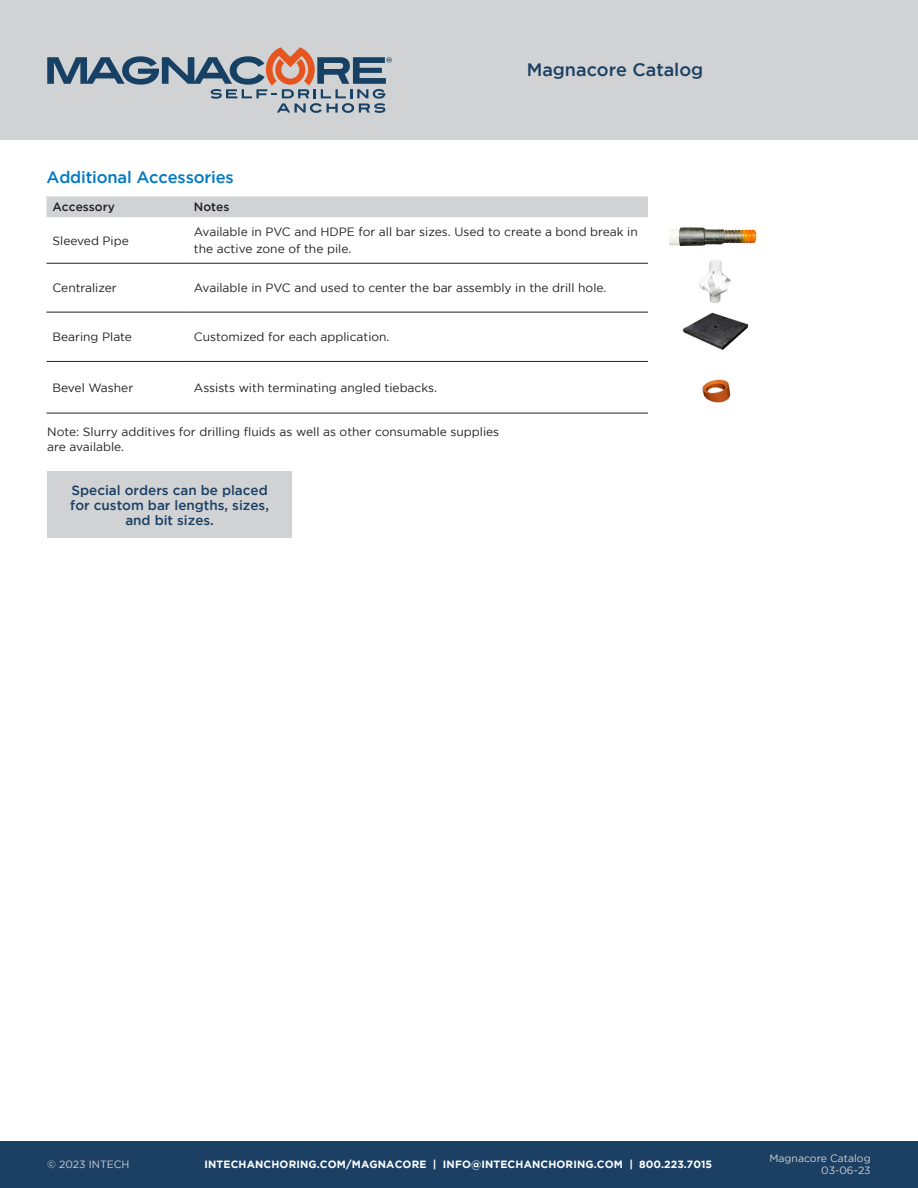
<style>
.page{position:relative;width:918px;height:1188px;background:#fff}
.page>*{position:absolute;margin:0;border:0;box-sizing:border-box;transform-origin:0 0}
.bullets{font:500 18px "Gotham";color:#1b4064}
.bullets-2{font:500 16.5px "Gotham";letter-spacing:-.01em;color:#0079c2}
.t1{font:500 13.5px/15px "Gotham";color:#1b4064;text-align:center}
.t2{font:12px/16.5px "Gotham";color:#231f20}
.t3{font:500 12px "Gotham";color:#231f20}
.t4{font:700 10.5px "Gotham";letter-spacing:.015em;color:#fff}
.t5{font:10.5px/12.6px "Gotham";color:#d1d2d4;text-align:right}
</style>
<div class="page">
<div style="left:0;top:1141px;width:918px;height:47px;background:#1b4064"></div>
<div style="left:0;top:0;width:918px;height:139px;background:#d1d2d4"></div>
<div style="left:46px;top:196px;width:602px;height:21px;background:#d1d2d4"></div>
<hr style="left:46px;top:263px;width:142px;height:1px;background:#231f20">
<hr style="left:188px;top:263px;width:460px;height:1px;background:#231f20">
<hr style="left:46px;top:312px;width:142px;height:1px;background:#231f20">
<hr style="left:188px;top:312px;width:460px;height:1px;background:#231f20">
<hr style="left:46px;top:361px;width:142px;height:1px;background:#231f20">
<hr style="left:188px;top:361px;width:460px;height:1px;background:#231f20">
<hr style="left:46px;top:413px;width:142px;height:1px;background:#231f20">
<hr style="left:188px;top:413px;width:460px;height:1px;background:#231f20">
<svg style="left:47px;top:47px;width:345px;height:66px"></svg>
<div style="left:47px;top:472px;width:245px;height:66px;background:#d1d2d4"></div>
<img style="left:670px;top:227px;width:87px;height:19px">
<img style="left:698px;top:260px;width:33px;height:43px">
<img style="left:682px;top:312px;width:67px;height:38px">
<img style="left:702px;top:379px;width:29px;height:24px">
<p class="bullets-2" style="left:46px;top:168px;width:189px">Additional Accessories</p>
<p class="bullets" style="left:527px;top:60px;width:178px">Magnacore Catalog</p>
<p class="t3" style="left:52px;top:200px;width:64px">Accessory</p>
<p class="t3" style="left:194px;top:200px;width:37px">Notes</p>
<p class="t2" style="left:52px;top:232px;width:78px">Sleeved Pipe</p>
<p class="t2" style="left:194px;top:224px;width:445px">Available in PVC and HDPE for all bar sizes. Used to create a bond break in the active zone of the pile.</p>
<p class="t2" style="left:52px;top:279px;width:66px">Centralizer</p>
<p class="t2" style="left:194px;top:279px;width:414px">Available in PVC and used to center the bar assembly in the drill hole.</p>
<p class="t2" style="left:52px;top:328px;width:81px">Bearing Plate</p>
<p class="t2" style="left:194px;top:328px;width:197px">Customized for each application.</p>
<p class="t2" style="left:52px;top:379px;width:82px">Bevel Washer</p>
<p class="t2" style="left:194px;top:379px;width:245px">Assists with terminating angled tiebacks.</p>
<p class="t2" style="left:47px;top:424px;width:453px;line-height:15px">Note: Slurry additives for drilling fluids as well as other consumable supplies are available.</p>
<p class="t1" style="left:70px;top:482px;width:200px">Special orders can be placed for custom bar lengths, sizes, and bit sizes.</p>
<p class="t5" style="left:47px;top:1158px;width:84px">© 2023 INTECH</p>
<p class="t5" style="left:769px;top:1152px;width:103px">Magnacore Catalog<br>03-06-23</p>
<p class="t4" style="left:204px;top:1158px;width:509px">INTECHANCHORING.COM/MAGNACORE | INFO@INTECHANCHORING.COM | 800.223.7015</p>
</div>
